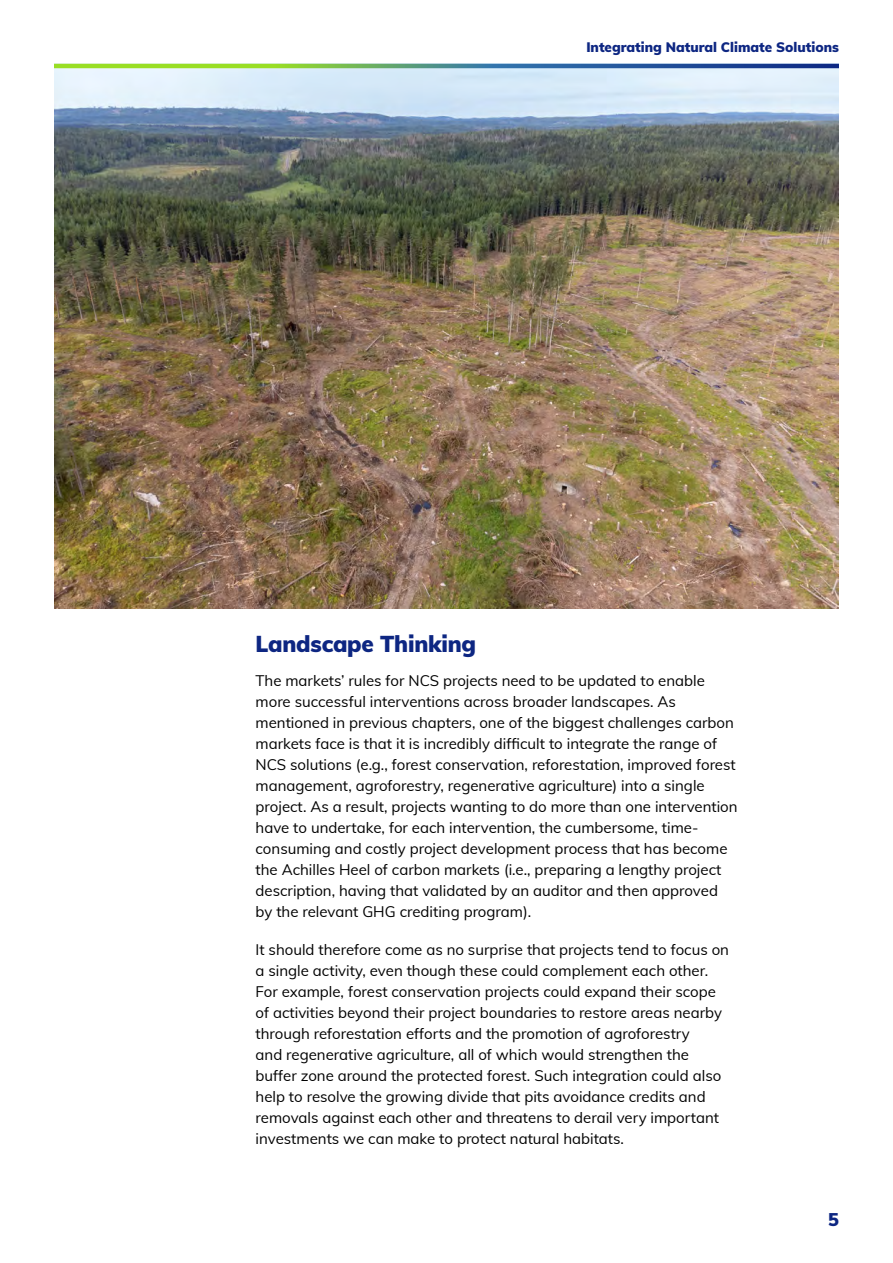
<style>
.page{position:relative;width:893px;height:1263px;background:#fff}
.page>*{position:absolute;margin:0;border:0;box-sizing:border-box;transform-origin:0 0}
.t1{font:900 22.5px "Muli";letter-spacing:-.01em;color:#0d2682}
.t2{font:900 18px "Muli";color:#0d2682}
.body{font:15px/21px "Muli";color:#000}
.t3{font:900 13.5px "Muli";color:#0d2682}
</style>
<div class="page">
<img style="left:54px;top:68px;width:785px;height:540px">
<svg style="left:54px;top:64px;width:785px;height:4px;background:#55906a"></svg>
<p class="t3" style="left:586px;top:37px;width:254px">Integrating Natural Climate Solutions</p>
<h2 class="t1" style="left:256px;top:627px;width:222px">Landscape Thinking</h2>
<p class="body" style="left:256px;top:669px;width:484px">The markets’ rules for NCS projects need to be updated to enable more successful interventions across broader landscapes. As mentioned in previous chapters, one of the biggest challenges carbon markets face is that it is incredibly difficult to integrate the range of NCS solutions (e.g., forest conservation, reforestation, improved forest management, agroforestry, regenerative agriculture) into a single project. As a result, projects wanting to do more than one intervention have to undertake, for each intervention, the cumbersome, time&shy;consuming and costly project development process that has become the Achilles Heel of carbon markets (i.e., preparing a lengthy project description, having that validated by an auditor and then approved by the relevant GHG crediting program).</p>
<p class="body" style="left:256px;top:938px;width:475px">It should therefore come as no surprise that projects tend to focus on a single activity, even though these could complement each other.<br>For example, forest conservation projects could expand their scope of activities beyond their project boundaries to restore areas nearby through reforestation efforts and the promotion of agroforestry<br>and regenerative agriculture, all of which would strengthen the buffer zone around the protected forest. Such integration could also help to resolve the growing divide that pits avoidance credits and removals against each other and threatens to derail very important investments we can make to protect natural habitats.</p>
<p class="t2" style="left:828px;top:1206px;width:12px">5</p>
</div>
